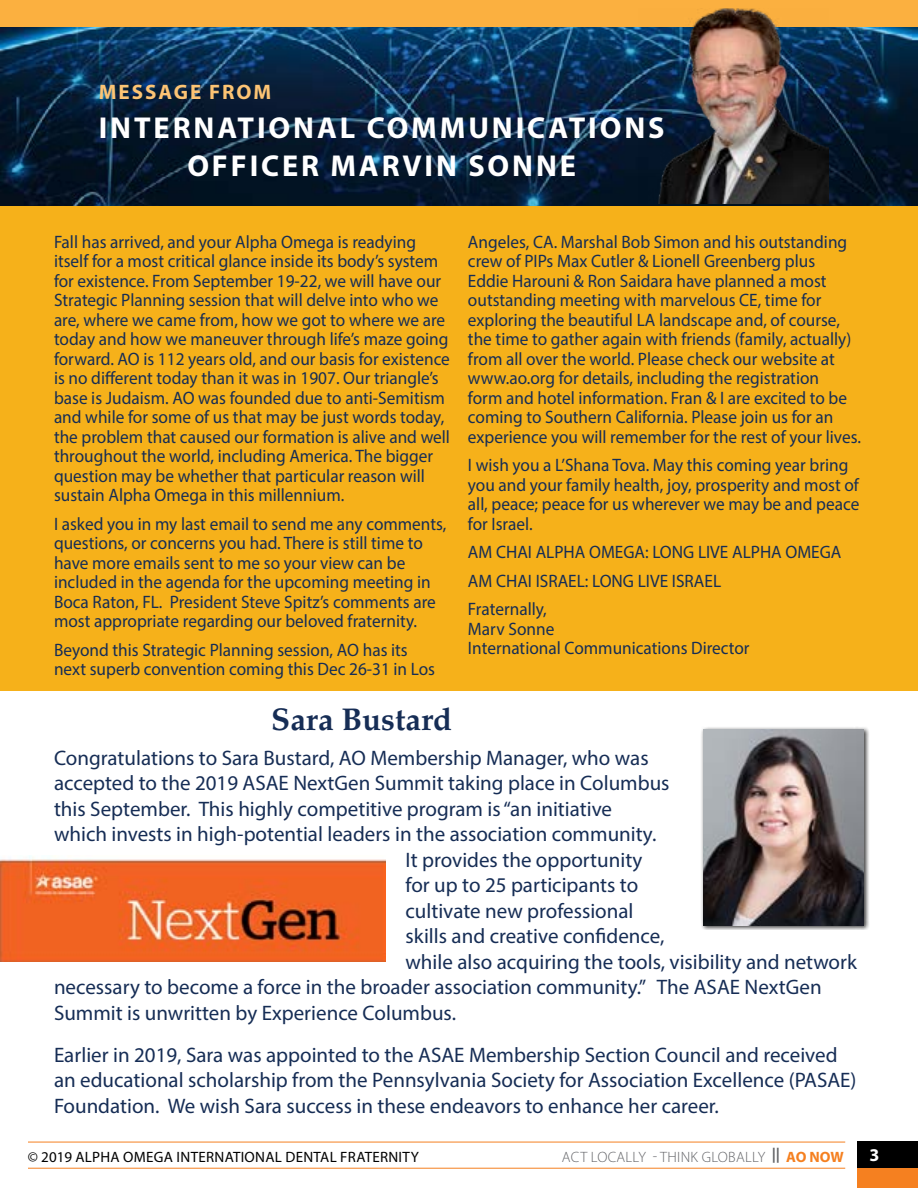
<style>
.page{position:relative;width:918px;height:1188px;background:#fff}
.page>*{position:absolute;margin:0;border:0;box-sizing:border-box;transform-origin:0 0}
.t1{font:700 31.5px "Palatino LT Std";color:#162d55}
.t2{font:700 30.3px/38.4px "Myriad Pro";letter-spacing:.095em;color:#fff;text-align:center}
.t3{font:21px/25.5px "Myriad Pro";color:#162d55}
.t4{font:700 21px "Myriad Pro";letter-spacing:.095em;color:#fdc474}
.t5{font:18px/19.5px "Myriad Pro";color:#162d55;scale:.96 1}
.t6{font:18px "Nobel";color:#fff}
.t7{font:700 18px "Myriad Pro";color:#fff}
.t8{font:15px "Myriad Pro";letter-spacing:.02em;color:#000}
.t9{font:300 15px "Myriad Pro";letter-spacing:.02em;color:#636468}
.s1{font-weight:700;color:#f58020}
</style>
<div class="page">
<div style="left:858px;top:1142px;width:60px;height:26px;background:#000"></div>
<hr style="left:28px;top:1142px;width:817px;height:1px;background:#f58020">
<hr style="left:28px;top:1168px;width:817px;height:1px;background:#f58020">
<div style="left:858px;top:1168px;width:60px;height:20px;background:#f58020"></div>
<div style="left:0;top:0;width:918px;height:29px;background:#fbb040"></div>
<div style="left:701px;top:726px;width:169px;height:204px;background:#000;opacity:.75"></div>
<img style="left:703px;top:729px;width:161px;height:196px">
<img style="left:0;top:856px;width:385px;height:106px">
<div style="left:0;top:194px;width:918px;height:497px;background:#f6b11a"></div>
<img style="left:0;top:28px;width:918px;height:177px">
<img style="left:639px;top:8px;width:190px;height:195px">
<p class="t4" style="left:99px;top:78px;width:174px">MESSAGE FROM</p>
<h2 class="t2" style="left:99px;top:107px;width:567px">INTERNATIONAL COMMUNICATIONS<br>OFFICER MARVIN SONNE</h2>
<p class="t5" style="left:54px;top:232px;width:414px">Fall has arrived, and your Alpha Omega is readying itself for a most critical glance inside its body’s system for existence. From September 19-22, we will have our Strategic Planning session that will delve into who we are, where we came from, how we got to where we are today and how we maneuver through life’s maze going forward. AO is 112 years old, and our basis for existence is no different today than it was in 1907. Our triangle’s base is Judaism. AO was founded due to anti-Semitism and while for some of us that may be just words today, the problem that caused our formation is alive and well throughout the world, including America. The bigger question may be whether that particular reason will sustain Alpha Omega in this millennium.</p>
<p class="t5" style="left:54px;top:514px;width:410px">I asked you in my last email to send me any comments, questions, or concerns you had. There is still time to have more emails sent to me so your view can be included in the agenda for the upcoming meeting in Boca Raton, FL. President Steve Spitz’s comments are most appropriate regarding our beloved fraternity.</p>
<p class="t5" style="left:54px;top:640px;width:399px">Beyond this Strategic Planning session, AO has its next superb convention coming this Dec 26-31 in Los</p>
<p class="t5" style="left:468px;top:232px;width:411px">Angeles, CA. Marshal Bob Simon and his outstanding crew of PIPs Max Cutler &amp; Lionell Greenberg plus<br>Eddie Harouni &amp; Ron Saidara have planned a most outstanding meeting with marvelous CE, time for exploring the beautiful LA landscape and, of course, the time to gather again with friends (family, actually) from all over the world. Please check our website at www.ao.org for details, including the registration<br>form and hotel information. Fran &amp; I are excited to be coming to Southern California. Please join us for an experience you will remember for the rest of your lives.</p>
<p class="t5" style="left:468px;top:455px;width:409px">I wish you a L’Shana Tova. May this coming year bring you and your family health, joy, prosperity and most of all, peace; peace for us wherever we may be and peace for Israel.</p>
<p class="t5" style="left:468px;top:538px;width:391px;line-height:28.5px">AM CHAI ALPHA OMEGA: LONG LIVE ALPHA OMEGA<br>AM CHAI ISRAEL: LONG LIVE ISRAEL<br>Fraternally,</p>
<p class="t5" style="left:468px;top:619px;width:295px">Marv Sonne<br>International Communications Director</p>
<h1 class="t1" style="left:271px;top:701px;width:183px">Sara Bustard</h1>
<p class="t3" style="left:54px;top:745px;width:596px">Congratulations to Sara Bustard, AO Membership Manager, who was</p>
<p class="t3" style="left:54px;top:770px;width:617px">accepted to the 2019 ASAE NextGen Summit taking place in Columbus</p>
<p class="t3" style="left:54px;top:796px;width:560px">this September. This highly competitive program is “an initiative</p>
<p class="t3" style="left:54px;top:821px;width:604px">which invests in high-potential leaders in the association community.</p>
<p class="t3" style="left:406px;top:847px;width:238px">It provides the opportunity</p>
<p class="t3" style="left:406px;top:872px;width:234px">for up to 25 participants to</p>
<p class="t3" style="left:406px;top:898px;width:230px">cultivate new professional</p>
<p class="t3" style="left:406px;top:923px;width:260px">skills and creative confidence,</p>
<p class="t3" style="left:406px;top:949px;width:453px">while also acquiring the tools, visibility and network</p>
<p class="t3" style="left:54px;top:974px;width:769px">necessary to become a force in the broader association community.” The ASAE NextGen</p>
<p class="t3" style="left:54px;top:1000px;width:404px">Summit is unwritten by Experience Columbus.</p>
<p class="t3" style="left:54px;top:1042px;width:804px">Earlier in 2019, Sara was appointed to the ASAE Membership Section Council and received an educational scholarship from the Pennsylvania Society for Association Excellence (PASAE)<br>Foundation. We wish Sara success in these endeavors to enhance her career.</p>
<p class="t8" style="left:28px;top:1147px;width:392px">© 2019 ALPHA OMEGA INTERNATIONAL DENTAL FRATERNITY</p>
<p class="t9" style="left:562px;top:1148px;width:283px">ACT LOCALLY - THINK GLOBALLY <sup>||</sup> <span class="s1">AO NOW</span></p>
<p class="t7" style="left:870px;top:1143px;width:11px">3</p>
<p class="t6" style="left:868px;top:1151px;width:12px">3</p>
</div>
